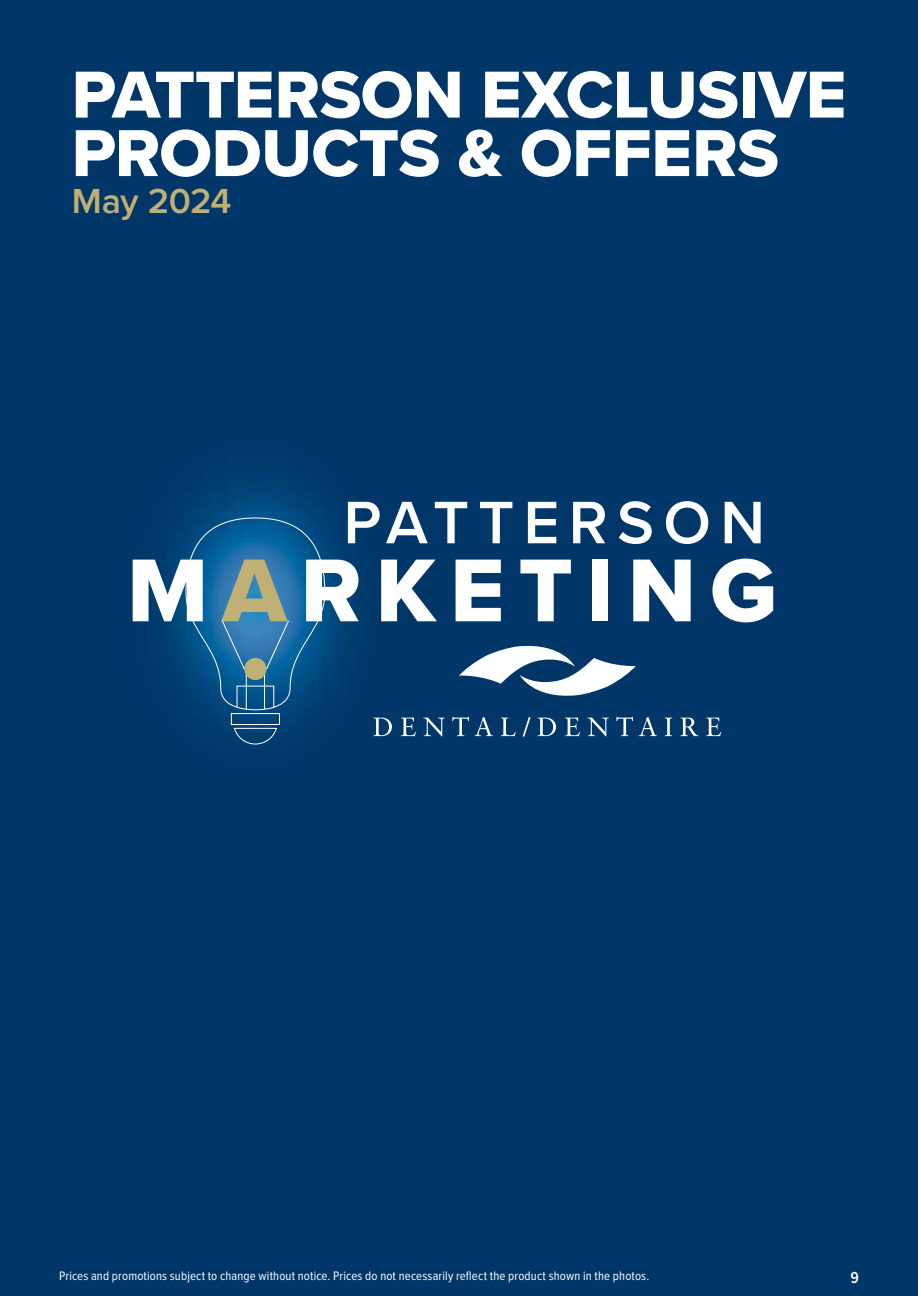
<style>
.page{position:relative;width:918px;height:1296px;background:#fff}
.page>*{position:absolute;margin:0;border:0;box-sizing:border-box;transform-origin:0 0}
.t1{font:92.55px "Proxima Nova Extrabld";letter-spacing:.15em;color:#fff}
.t2{font:68.85px/58.5px "Proxima Nova Extrabld";letter-spacing:-.01em;color:#fff}
.t3{font:600 62.1px "Proxima Nova";letter-spacing:.15em;color:#fff}
.t4{font:600 36px "Proxima Nova";color:#c0b075}
.t5{font:600 16.5px "Proxima Nova Cond";color:#fff}
.t6{font:12.75px "Proxima Nova Cond";letter-spacing:.015em;color:#fff}
.s1{color:#c0b075}
</style>
<div class="page">
<div style="left:0;top:0;width:917px;height:1295px;background:#003768"></div>
<img style="left:132px;top:439px;width:247px;height:330px;border-radius:50%">
<svg style="left:185px;top:517px;width:140px;height:228px"></svg>
<svg style="left:373px;top:717px;width:19px;height:19px"></svg>
<svg style="left:401px;top:717px;width:15px;height:19px"></svg>
<svg style="left:423px;top:717px;width:21px;height:19px"></svg>
<svg style="left:452px;top:716px;width:41px;height:20px"></svg>
<svg style="left:501px;top:717px;width:14px;height:19px"></svg>
<svg style="left:522px;top:717px;width:8px;height:19px"></svg>
<svg style="left:537px;top:717px;width:19px;height:19px"></svg>
<svg style="left:565px;top:717px;width:15px;height:19px"></svg>
<svg style="left:587px;top:717px;width:21px;height:19px"></svg>
<svg style="left:616px;top:716px;width:40px;height:20px"></svg>
<svg style="left:664px;top:717px;width:8px;height:19px"></svg>
<svg style="left:680px;top:717px;width:18px;height:19px"></svg>
<svg style="left:706px;top:717px;width:15px;height:19px"></svg>
<svg style="left:459px;top:645px;width:176px;height:51px"></svg>
<h2 class="t2" style="left:72px;top:68px;width:775px">PATTERSON EXCLUSIVE<br>PRODUCTS &amp; OFFERS</h2>
<h3 class="t4" style="left:72px;top:187px;width:161px">May 2024</h3>
<h3 class="t3" style="left:343px;top:499px;width:423px">PATTERSON</h3>
<h1 class="t1" style="left:127px;top:559px;width:651px">M<span class="s1">A</span>RKETING</h1>
<p class="t6" style="left:59px;top:1271px;width:591px">Prices and promotions subject to change without notice. Prices do not necessarily reflect the product shown in the photos.</p>
<p class="t5" style="left:850px;top:1267px;width:10px">9</p>
</div>
